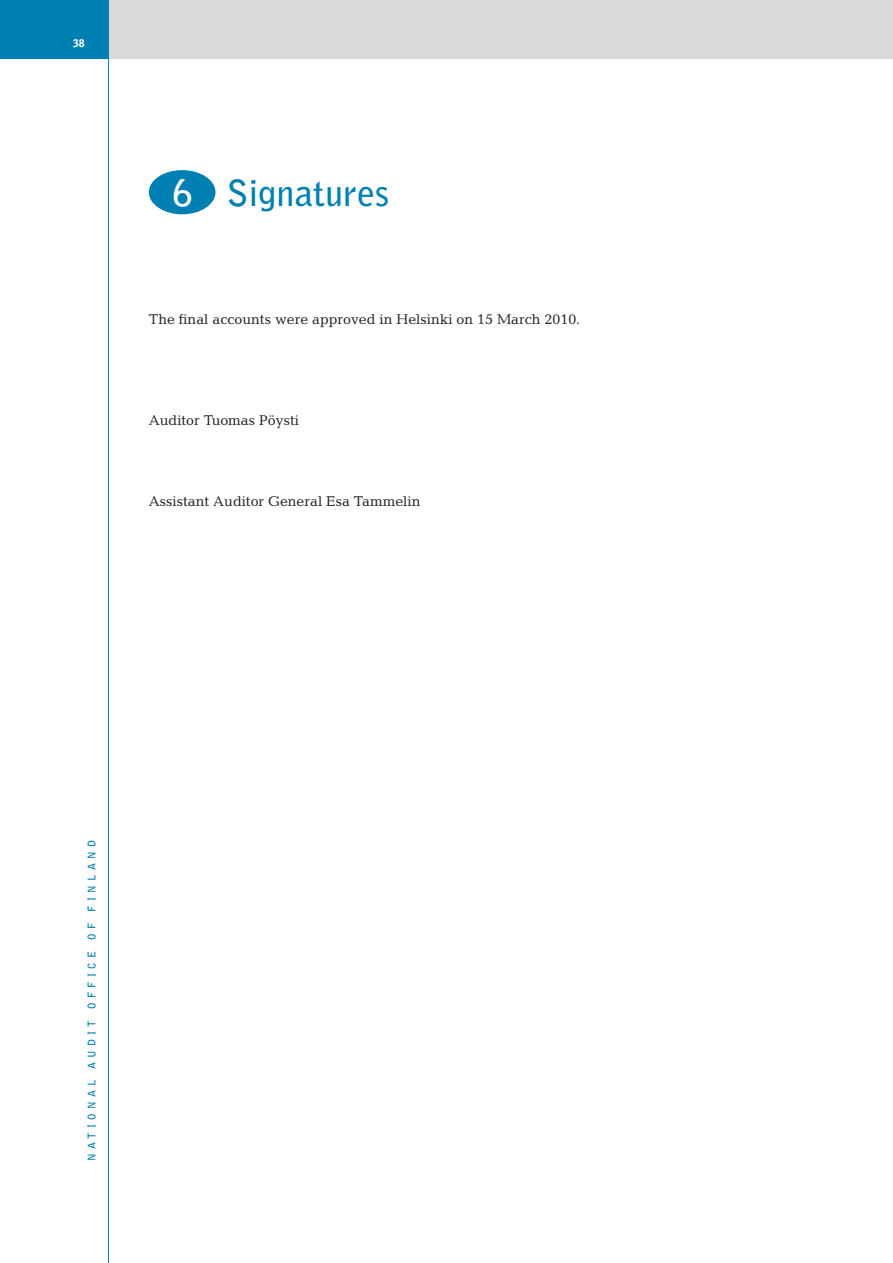
<style>
.page{position:relative;width:893px;height:1263px;background:#fff}
.page>*{position:absolute;margin:0;border:0;box-sizing:border-box;transform-origin:0 0}
.t1{font:700 36px "Bell Gothic";color:#007fb2}
.t2{font:14.25px "Candida";color:#231f20}
.t3{font:700 10.5px "Bell Gothic";letter-spacing:.4em;color:#007fb2}
.t4{font:900 10.5px "Bell Gothic";color:#fff}
.s1{color:#fff}
</style>
<div class="page">
<div style="left:34px;top:0;width:859px;height:59px;background:#d8d9db"></div>
<div style="left:0;top:0;width:109px;height:59px;background:#007fb2"></div>
<hr style="left:108px;top:0;width:1px;height:1263px;background:#007fb2">
<div style="left:149px;top:170px;width:67px;height:44px;background:#007fb2;border-radius:50%"></div>
<p class="t4" style="left:73px;top:37px;width:13px">38</p>
<h1 class="t1" style="left:173px;top:171px;width:218px"><span class="s1">6</span> Signatures</h1>
<p class="t2" style="left:149px;top:311px;width:433px">The final accounts were approved in Helsinki on 15 March 2010.</p>
<p class="t2" style="left:149px;top:412px;width:152px">Auditor Tuomas Pöysti</p>
<p class="t2" style="left:149px;top:493px;width:273px">Assistant Auditor General Esa Tammelin</p>
<p class="t3" style="left:85px;top:1161px;width:322px;rotate:-90deg">NATIONAL AUDIT OFFICE OF FINLAND</p>
</div>
